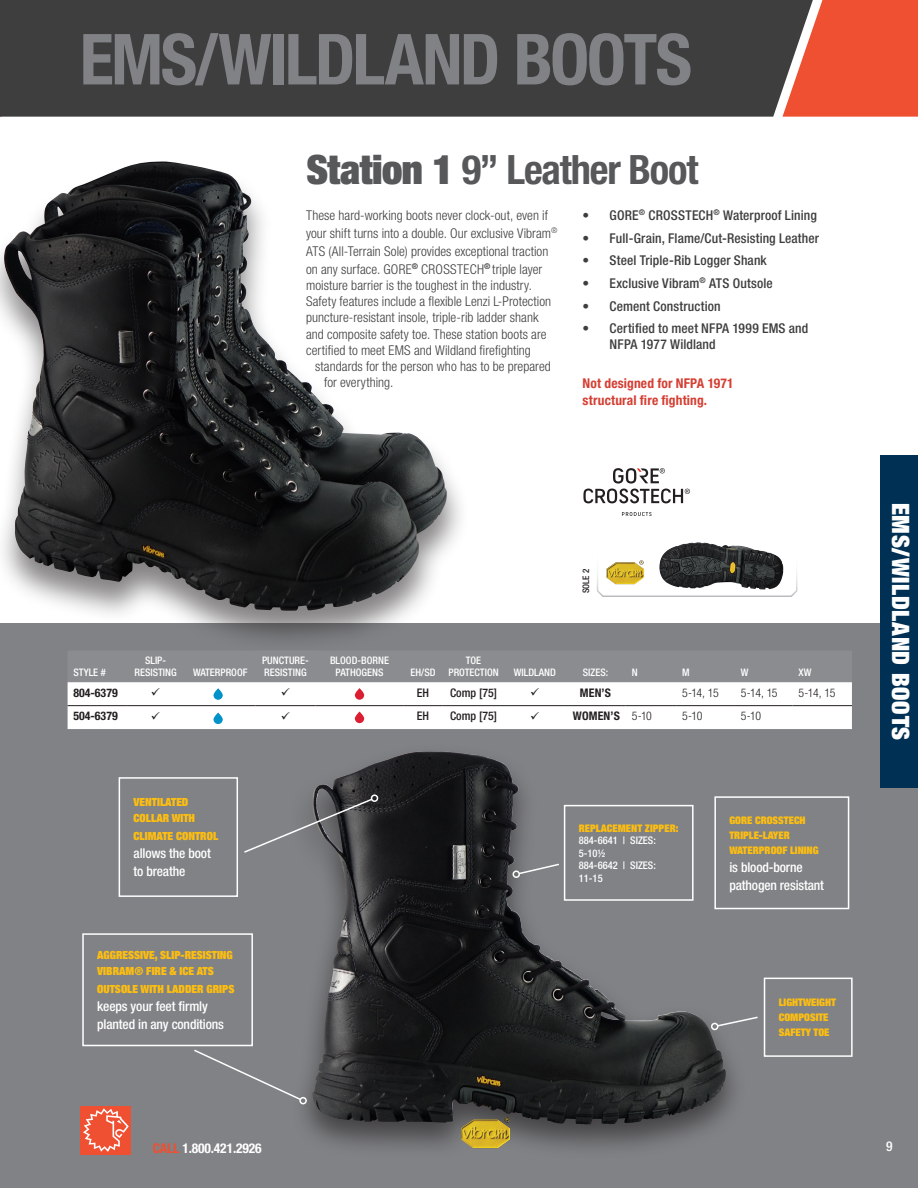
<style>
.page{position:relative;width:918px;height:1188px;background:#fff}
.page>*{position:absolute;margin:0;border:0;box-sizing:border-box;transform-origin:0 0}
.LION_Main_Head_R-P{font:700 condensed 70.5px "Helvetica Neue LT Std";letter-spacing:-.035em;color:#808285}
.Heading1{font:700 condensed 40.5px "Helvetica Neue LT Std";letter-spacing:-.03em;color:#57585a}
.t1{font:900 condensed 24px "Helvetica Neue LT Std";letter-spacing:.03em;color:#fff}
.bullet_points{font:300 condensed 13.5px/18px "Helvetica Neue LT Std";letter-spacing:.005em;color:#3e3e3f}
.t2{font:500 condensed 13.5px/16.2px "Helvetica Neue LT Std";letter-spacing:.01em;color:#3e3e3f}
.tech_sheet_rev_copy{font:500 condensed 13.5px/18px "Helvetica Neue LT Std";letter-spacing:-.01em;color:#fff}
.bullet_points-2{font:700 condensed 13.5px/16.2px "Helvetica Neue LT Std";letter-spacing:.01em;color:#d53f33}
.t3{font:700 condensed 13.5px "Helvetica Neue LT Std";letter-spacing:-.01em;color:#fff}
.t4{font:500 condensed 13.5px "Helvetica Neue LT Std";color:#fff}
.t5{font:300 condensed 11.85px "Helvetica Neue LT Std";letter-spacing:-.04em;color:#231f20}
.t6{font:700 condensed 11.85px "Helvetica Neue LT Std";color:#231f20}
.t7{font:500 condensed 11.85px "Helvetica Neue LT Std";color:#231f20}
.tech_sheet_rev_copy-2{font:900 condensed 11.25px/16.5px "Helvetica Neue LT Std";color:#fdbe12}
.tech_sheet_rev_copy-3{font:900 condensed 10.5px/15px "Helvetica Neue LT Std";color:#fdbe12}
.tech_sheet_rev_copy-4{font:500 condensed 10.5px/12.6px "Helvetica Neue LT Std";color:#fff}
.t8{font:500 condensed 10.35px/12.5px "Helvetica Neue LT Std";color:#fff;text-align:center}
.t9{font:500 condensed 9px "Helvetica Neue LT Std";color:#231f20}
.s1{font-weight:900}
.s2{color:#ef5032}
.s3{font-weight:900;color:#fdbe12}
</style>
<div class="page">
<div style="left:0;top:623px;width:918px;height:565px;background:#808285"></div>
<div style="left:0;top:0;width:777px;height:117px;background:#3e3e3f"></div>
<svg style="left:777px;top:0;width:141px;height:117px;background:#db5941"></svg>
<div style="left:81px;top:1106px;width:50px;height:48px;background:#ef5032"></div>
<svg style="left:83px;top:1108px;width:46px;height:44px"></svg>
<div style="left:0;top:159px;width:470px;height:495px;background:#231f20;opacity:.55"></div>
<img style="left:4px;top:161px;width:185px;height:424px">
<div style="left:290px;top:744px;width:457px;height:417px;background:#231f20;opacity:.65"></div>
<img style="left:312px;top:751px;width:135px;height:372px">
<svg style="left:596px;top:560px;width:202px;height:37px"></svg>
<img style="left:659px;top:542px;width:122px;height:48px">
<div style="left:82px;top:933px;width:171px;height:113px;border:2px solid #fff"></div>
<div style="left:564px;top:805px;width:130px;height:96px;border:2px solid #fff"></div>
<div style="left:714px;top:796px;width:135px;height:113px;border:2px solid #fff"></div>
<div style="left:764px;top:978px;width:89px;height:79px;border:2px solid #fff"></div>
<svg style="left:517px;top:863px;width:44px;height:12px"></svg>
<div style="left:513px;top:870px;width:7px;height:8px;border:2px solid #fff;border-radius:50%"></div>
<svg style="left:194px;top:1048px;width:108px;height:53px"></svg>
<div style="left:299px;top:1097px;width:8px;height:7px;border:2px solid #fff;border-radius:50%"></div>
<svg style="left:716px;top:1016px;width:42px;height:12px"></svg>
<div style="left:711px;top:1023px;width:8px;height:7px;border:2px solid #fff;border-radius:50%"></div>
<div style="left:119px;top:777px;width:119px;height:120px;border:2px solid #fff"></div>
<svg style="left:244px;top:793px;width:136px;height:61px"></svg>
<img style="left:461px;top:1117px;width:49px;height:31px">
<div style="left:880px;top:455px;width:38px;height:333px;background:#003155"></div>
<svg style="left:583px;top:468px;width:107px;height:35px"></svg>
<svg style="left:622px;top:512px;width:30px;height:4px"></svg>
<svg style="left:68px;top:651px;width:784px;height:78px"></svg>
<p class="LION_Main_Head_R-P" style="left:80px;top:17px;width:614px">EMS/WILDLAND BOOTS</p>
<p class="Heading1" style="left:306px;top:145px;width:394px"><span class="s1">Station 1</span> 9” Leather Boot</p>
<p class="bullet_points" style="left:306px;top:206px;width:253px">These hard-working boots never clock-out, even if your shift turns into a double. Our exclusive Vibram<sup>® </sup>ATS (All-Terrain Sole) provides exceptional traction on any surface. GORE<sup>®</sup> CROSSTECH<sup>®</sup> triple layer</p>
<p class="bullet_points" style="left:306px;top:276px;width:227px">moisture barrier is the toughest in the industry.</p>
<p class="bullet_points" style="left:306px;top:292px;width:247px">Safety features include a flexible Lenzi L-Protection</p>
<p class="bullet_points" style="left:306px;top:309px;width:234px">puncture-resistant insole, triple-rib ladder shank</p>
<p class="bullet_points" style="left:306px;top:325px;width:242px">and composite safety toe. These station boots are</p>
<p class="bullet_points" style="left:306px;top:341px;width:226px">certified to meet EMS and Wildland firefighting</p>
<p class="bullet_points" style="left:315px;top:357px;width:237px">standards for the person who has to be prepared</p>
<p class="bullet_points" style="left:324px;top:373px;width:71px">for everything.</p>
<p class="t2" style="left:583px;top:207px;width:236px">• GORE<sup>®</sup> CROSSTECH<sup>®</sup> Waterproof Lining</p>
<p class="t2" style="left:583px;top:230px;width:238px">• Full-Grain, Flame/Cut-Resisting Leather</p>
<p class="t2" style="left:583px;top:252px;width:186px">• Steel Triple-Rib Logger Shank</p>
<p class="t2" style="left:583px;top:275px;width:192px">• Exclusive Vibram<sup>®</sup> ATS Outsole</p>
<p class="t2" style="left:583px;top:298px;width:140px">• Cement Construction</p>
<p class="t2" style="left:610px;top:320px;width:200px;text-indent:-27px">• Certified to meet NFPA 1999 EMS and<br>NFPA 1977 Wildland</p>
<p class="bullet_points-2" style="left:583px;top:375px;width:153px">Not designed for NFPA 1971 structural fire fighting.</p>
<p class="t8" style="left:74px;top:666px;width:34px">STYLE #</p>
<p class="t9" style="left:581px;top:593px;width:26px;rotate:-90deg">SOLE 2</p>
<p class="t8" style="left:134px;top:654px;width:44px">SLIP-<br>RESISTING</p>
<p class="t8" style="left:193px;top:666px;width:56px">WATERPROOF</p>
<p class="t8" style="left:262px;top:654px;width:48px;text-align:left">PUNCTURE-<br>RESISTING</p>
<p class="t8" style="left:330px;top:654px;width:60px">BLOOD-BORNE<br>PATHOGENS</p>
<p class="t8" style="left:411px;top:666px;width:26px">EH/SD</p>
<p class="t8" style="left:449px;top:654px;width:52px">TOE<br>PROTECTION</p>
<p class="t8" style="left:514px;top:666px;width:44px">WILDLAND</p>
<p class="t8" style="left:583px;top:666px;width:27px">SIZES:</p>
<p class="t8" style="left:632px;top:666px;width:7px">N</p>
<p class="t8" style="left:682px;top:666px;width:9px">M</p>
<p class="t8" style="left:741px;top:666px;width:9px">W</p>
<p class="t8" style="left:799px;top:666px;width:14px">XW</p>
<p class="t6" style="left:74px;top:685px;width:46px">804-6379</p>
<p class="t7" style="left:417px;top:685px;width:14px">EH</p>
<p class="t7" style="left:450px;top:685px;width:48px">Comp [75]</p>
<p class="t6" style="left:580px;top:685px;width:33px">MEN’S</p>
<p class="t5" style="left:682px;top:686px;width:38px">5-14, 15</p>
<p class="t5" style="left:741px;top:686px;width:38px">5-14, 15</p>
<p class="t5" style="left:799px;top:686px;width:38px">5-14, 15</p>
<p class="t6" style="left:74px;top:709px;width:46px">504-6379</p>
<p class="t7" style="left:417px;top:709px;width:14px">EH</p>
<p class="t7" style="left:450px;top:709px;width:48px">Comp [75]</p>
<p class="t6" style="left:573px;top:709px;width:48px">WOMEN’S</p>
<p class="t5" style="left:632px;top:709px;width:22px">5-10</p>
<p class="t5" style="left:682px;top:709px;width:22px">5-10</p>
<p class="t5" style="left:741px;top:709px;width:22px">5-10</p>
<p class="tech_sheet_rev_copy-2" style="left:134px;top:793px;width:63px">VENTILATED<br>COLLAR WITH</p>
<p class="tech_sheet_rev_copy-2" style="left:134px;top:828px;width:86px">CLIMATE CONTROL</p>
<p class="tech_sheet_rev_copy" style="left:134px;top:844px;width:79px">allows the boot to breathe</p>
<p class="tech_sheet_rev_copy-2" style="left:97px;top:946px;width:137px">AGGRESSIVE, SLIP-RESISTING<br>VIBRAM® FIRE &amp; ICE ATS</p>
<p class="tech_sheet_rev_copy-2" style="left:97px;top:981px;width:139px">OUTSOLE WITH LADDER GRIPS</p>
<p class="tech_sheet_rev_copy" style="left:97px;top:997px;width:128px">keeps your feet firmly planted in any conditions</p>
<p class="t3" style="left:153px;top:1140px;width:110px"><span class="s2">CALL</span> 1.800.421.2926</p>
<p class="tech_sheet_rev_copy-4" style="left:579px;top:821px;width:101px"><span class="s3">REPLACEMENT ZIPPER:<br></span>884-6641 | SIZES:<br>5-10½</p>
<p class="tech_sheet_rev_copy-4" style="left:579px;top:859px;width:79px">884-6642 | SIZES:<br>11-15</p>
<p class="tech_sheet_rev_copy-3" style="left:729px;top:812px;width:91px">GORE CROSSTECH<br>TRIPLE-LAYER<br>WATERPROOF LINING</p>
<p class="tech_sheet_rev_copy" style="left:729px;top:858px;width:96px">is blood-borne pathogen resistant</p>
<p class="tech_sheet_rev_copy-3" style="left:779px;top:994px;width:59px">LIGHTWEIGHT</p>
<p class="tech_sheet_rev_copy-3" style="left:779px;top:1009px;width:52px">COMPOSITE<br>SAFETY TOE</p>
<p class="t1" style="left:916px;top:503px;width:239px;rotate:90deg">EMS/WILDLAND BOOTS</p>
<p class="t4" style="left:886px;top:1139px;width:8px">9</p>
</div>
